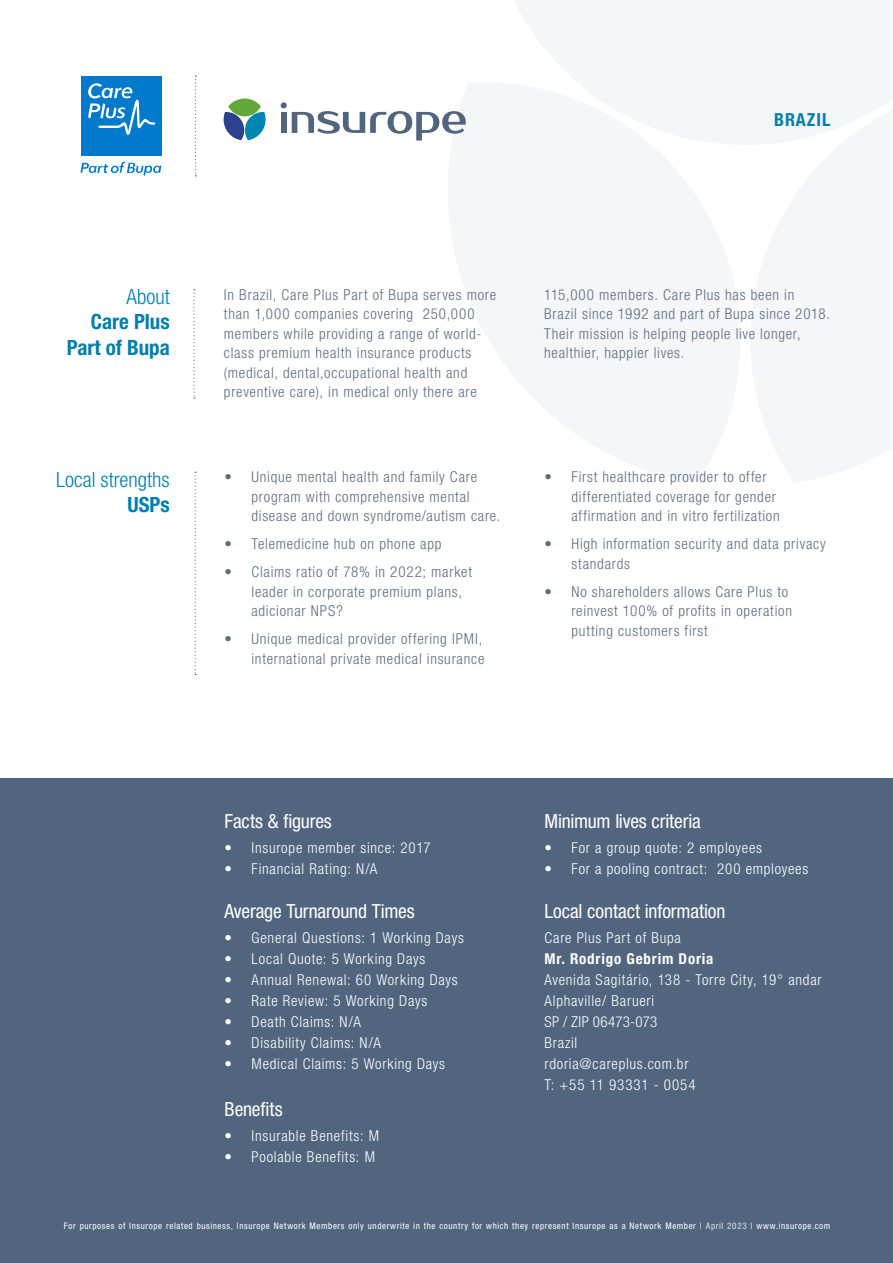
<style>
.page{position:relative;width:893px;height:1263px;background:#fff}
.page>*{position:absolute;margin:0;border:0;box-sizing:border-box;transform-origin:0 0}
.t1{font:300 condensed 21px/25.2px "Helvetica Neue LT Pro";color:#007fad;text-align:right}
.t2{font:700 condensed 21px "Helvetica Neue LT Pro";color:#007fad}
.Kopje{font:condensed 19.5px "Helvetica Neue LT Pro";letter-spacing:-.005em;color:#fff}
.t3{font:700 condensed 18px "Helvetica Neue LT Pro";letter-spacing:.05em;color:#007fad}
.Adres{font:300 condensed 15px/19.5px "Helvetica Neue LT Pro";letter-spacing:.05em;color:#5d6d82}
.t4{font:300 condensed 15px "Helvetica Neue LT Pro";letter-spacing:.05em;color:#fff}
.t5{font:700 condensed 15px "Helvetica Neue LT Pro";letter-spacing:.055em;color:#fff}
.t6{font:300 condensed 15px "Helvetica Neue LT Pro";letter-spacing:.03em;color:#fff}
.Kopje-2{font:condensed 9px "Helvetica Neue LT Pro";letter-spacing:.07em;color:#fff}
.s1{font-weight:700}
.s2{color:#dfe2e6}
</style>
<div class="page">
<div style="left:0;top:778px;width:893px;height:485px;background:#51657e"></div>
<div style="left:81px;top:76px;width:80px;height:79px;background:#007acc"></div>
<svg style="left:80px;top:162px;width:81px;height:14px"></svg>
<svg style="left:88px;top:83px;width:67px;height:52px"></svg>
<svg style="left:281px;top:102px;width:185px;height:39px"></svg>
<svg style="left:224px;top:99px;width:42px;height:41px"></svg>
<svg style="left:195px;top:75px;width:1px;height:101px"></svg>
<svg style="left:193px;top:289px;width:2px;height:110px"></svg>
<svg style="left:195px;top:472px;width:1px;height:203px"></svg>
<p class="t3" style="left:774px;top:109px;width:58px">BRAZIL</p>
<p class="t1" style="left:127px;top:284px;width:45px">About</p>
<p class="t2" style="left:91px;top:309px;width:80px">Care Plus</p>
<p class="t2" style="left:67px;top:334px;width:104px">Part of Bupa</p>
<p class="Adres" style="left:224px;top:285px;width:274px">In Brazil, Care Plus Part of Bupa serves more than 1,000 companies covering 250,000 members while providing a range of world&shy;class premium health insurance products (medical, dental,occupational health and preventive care), in medical only there are</p>
<p class="Adres" style="left:544px;top:285px;width:287px">115,000 members. Care Plus has been in Brazil since 1992 and part of Bupa since 2018.<br>Their mission is helping people live longer, healthier, happier lives.</p>
<p class="t1" style="left:56px;top:467px;width:115px">Local strengths<br><span class="s1">USPs</span></p>
<p class="Adres" style="left:252px;top:467px;width:250px;text-indent:-27px">• Unique mental health and family Care program with comprehensive mental disease and down syndrome/autism care.</p>
<p class="Adres" style="left:225px;top:534px;width:219px">• Telemedicine hub on phone app</p>
<p class="Adres" style="left:252px;top:562px;width:222px;text-indent:-27px">• Claims ratio of 78% in 2022; market leader in corporate premium plans, adicionar NPS?</p>
<p class="Adres" style="left:225px;top:629px;width:261px;text-align:right">• Unique medical provider offering IPMI, international private medical insurance</p>
<p class="Adres" style="left:571px;top:467px;width:210px;text-indent:-27px">• First healthcare provider to offer differentiated coverage for gender affirmation and in vitro fertilization</p>
<p class="Adres" style="left:571px;top:534px;width:256px;text-indent:-27px">• High information security and data privacy standards</p>
<p class="Adres" style="left:571px;top:582px;width:222px;text-indent:-27px">• No shareholders allows Care Plus to reinvest 100% of profits in operation putting customers first</p>
<p class="Kopje" style="left:225px;top:810px;width:109px">Facts &amp; figures</p>
<p class="t4" style="left:225px;top:839px;width:208px">• Insurope member since: 2017</p>
<p class="t4" style="left:225px;top:860px;width:154px">• Financial Rating: N/A</p>
<p class="Kopje" style="left:225px;top:900px;width:192px">Average Turnaround Times</p>
<p class="t4" style="left:225px;top:929px;width:241px">• General Questions: 1 Working Days</p>
<p class="t4" style="left:225px;top:950px;width:202px">• Local Quote: 5 Working Days</p>
<p class="t4" style="left:225px;top:971px;width:235px">• Annual Renewal: 60 Working Days</p>
<p class="t4" style="left:225px;top:992px;width:204px">• Rate Review: 5 Working Days</p>
<p class="t4" style="left:225px;top:1013px;width:138px">• Death Claims: N/A</p>
<p class="t4" style="left:225px;top:1034px;width:158px">• Disability Claims: N/A</p>
<p class="t4" style="left:225px;top:1055px;width:222px">• Medical Claims: 5 Working Days</p>
<p class="Kopje" style="left:225px;top:1098px;width:60px">Benefits</p>
<p class="t4" style="left:225px;top:1127px;width:156px">• Insurable Benefits: M</p>
<p class="t4" style="left:225px;top:1148px;width:152px">• Poolable Benefits: M</p>
<p class="Kopje" style="left:544px;top:810px;width:158px">Minimum lives criteria</p>
<p class="t4" style="left:544px;top:839px;width:219px">• For a group quote: 2 employees</p>
<p class="t4" style="left:544px;top:860px;width:265px">• For a pooling contract: 200 employees</p>
<p class="Kopje" style="left:544px;top:900px;width:182px">Local contact information</p>
<p class="t4" style="left:544px;top:929px;width:138px">Care Plus Part of Bupa</p>
<p class="t5" style="left:544px;top:950px;width:171px">Mr. Rodrigo Gebrim Doria</p>
<p class="t4" style="left:544px;top:971px;width:279px">Avenida Sagitário, 138 - Torre City, 19° andar</p>
<p class="t4" style="left:544px;top:992px;width:111px">Alphaville/ Barueri</p>
<p class="t6" style="left:544px;top:1013px;width:115px">SP / ZIP 06473-073</p>
<p class="t4" style="left:544px;top:1034px;width:34px">Brazil</p>
<p class="t4" style="left:544px;top:1055px;width:146px">rdoria@careplus.com.br</p>
<p class="t4" style="left:544px;top:1076px;width:153px">T: +55 11 93331 - 0054</p>
<p class="Kopje-2" style="left:64px;top:1220px;width:768px">For purposes of Insurope related business, Insurope Network Members only underwrite in the country for which they represent Insurope as a Network Member | <span class="s2">April 2023</span> | www.insurope.com</p>
</div>
